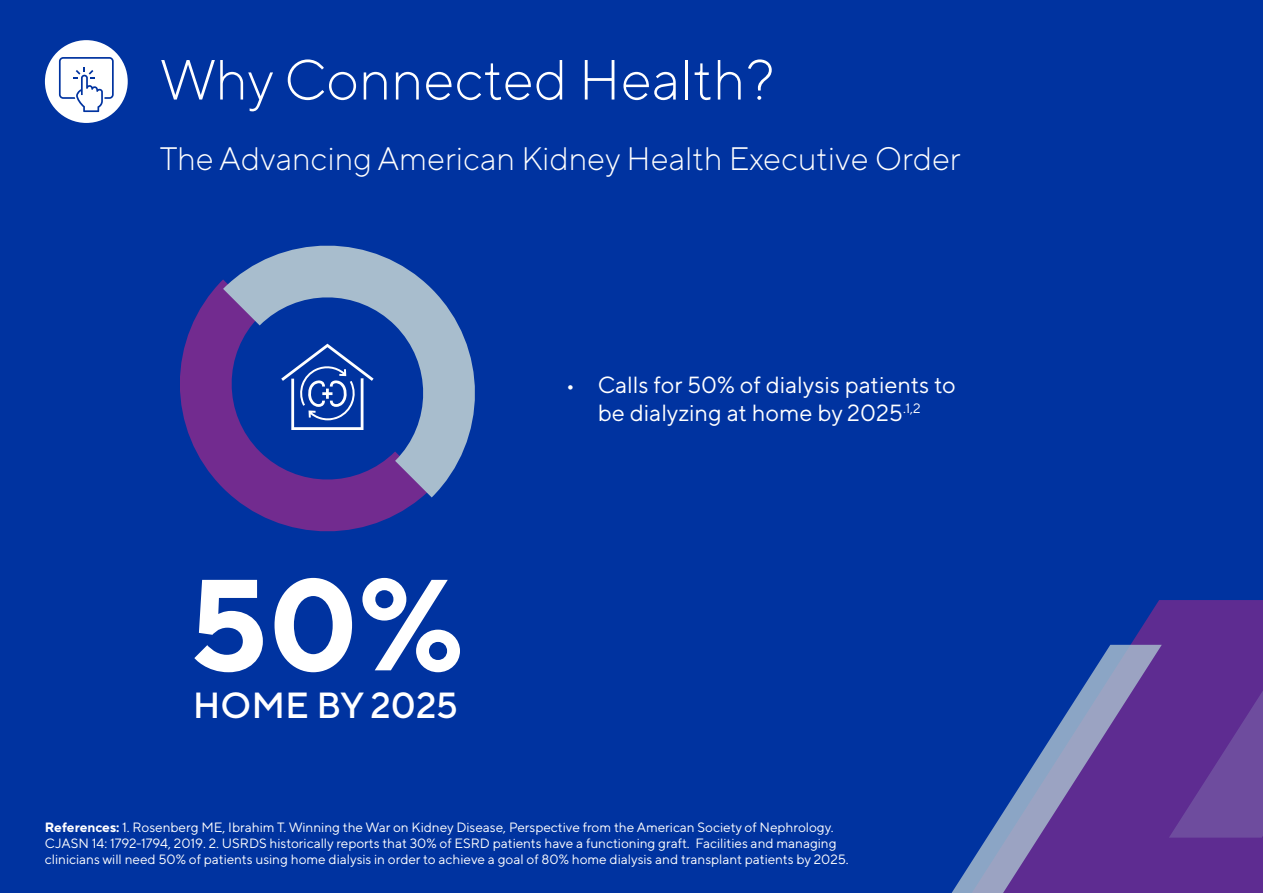
<style>
.page{position:relative;width:1263px;height:893px;background:#0033a0}
.page>*{position:absolute;margin:0;border:0;box-sizing:border-box;transform-origin:0 0}
.t1{font:700 129.3px "TT Norms Pro";color:#fff}
.t2{font:300 56.4px "TT Norms Pro";color:#fff}
.t3{font:500 36.3px "TT Norms Pro";color:#fff}
.t4{font:300 32.4px "TT Norms Pro";color:#fff}
.t5{font:23.4px/28px "TT Norms Pro";color:#fff;text-align:center}
.t6{font:13.5px/16.2px "TT Norms Pro";color:#fff}
.s1{font-weight:700}
</style>
<div class="page">
<div style="left:1146px;top:600px;width:117px;height:293px;background:#5e2c91"></div>
<div style="left:991px;top:606px;width:155px;height:111px;background:#000;opacity:.2"></div>
<svg style="left:991px;top:606px;width:137px;height:39px"></svg>
<svg style="left:1169px;top:629px;width:94px;height:209px"></svg>
<svg style="left:951px;top:645px;width:211px;height:248px"></svg>
<div style="left:45px;top:40px;width:83px;height:83px;background:#fff;border-radius:50%"></div>
<svg style="left:59px;top:57px;width:55px;height:55px"></svg>
<svg style="left:180px;top:280px;width:252px;height:252px;fill:#722b8f"></svg>
<svg style="left:223px;top:245px;width:252px;height:252px"></svg>
<h2 class="t2" style="left:160px;top:39px;width:616px">Why Connected Health?</h2>
<h3 class="t4" style="left:160px;top:135px;width:802px">The Advancing American Kidney Health Executive Order</h3>
<h1 class="t1" style="left:190px;top:529px;width:276px">50%</h1>
<h3 class="t3" style="left:193px;top:679px;width:267px">HOME BY 2025</h3>
<h3 class="t5" style="left:565px;top:369px;width:392px">• Calls for 50% of dialysis patients to be dialyzing at home by 2025<sup>.1,2</sup></h3>
<p class="t6" style="left:45px;top:818px;width:805px"><span class="s1">References:</span> 1. Rosenberg ME, Ibrahim T. Winning the War on Kidney Disease, Perspective from the American Society of Nephrology.<br>CJASN 14: 1792-1794, 2019. 2. USRDS historically reports that 30% of ESRD patients have a functioning graft. Facilities and managing clinicians will need 50% of patients using home dialysis in order to achieve a goal of 80% home dialysis and transplant patients by 2025.</p>
</div>
